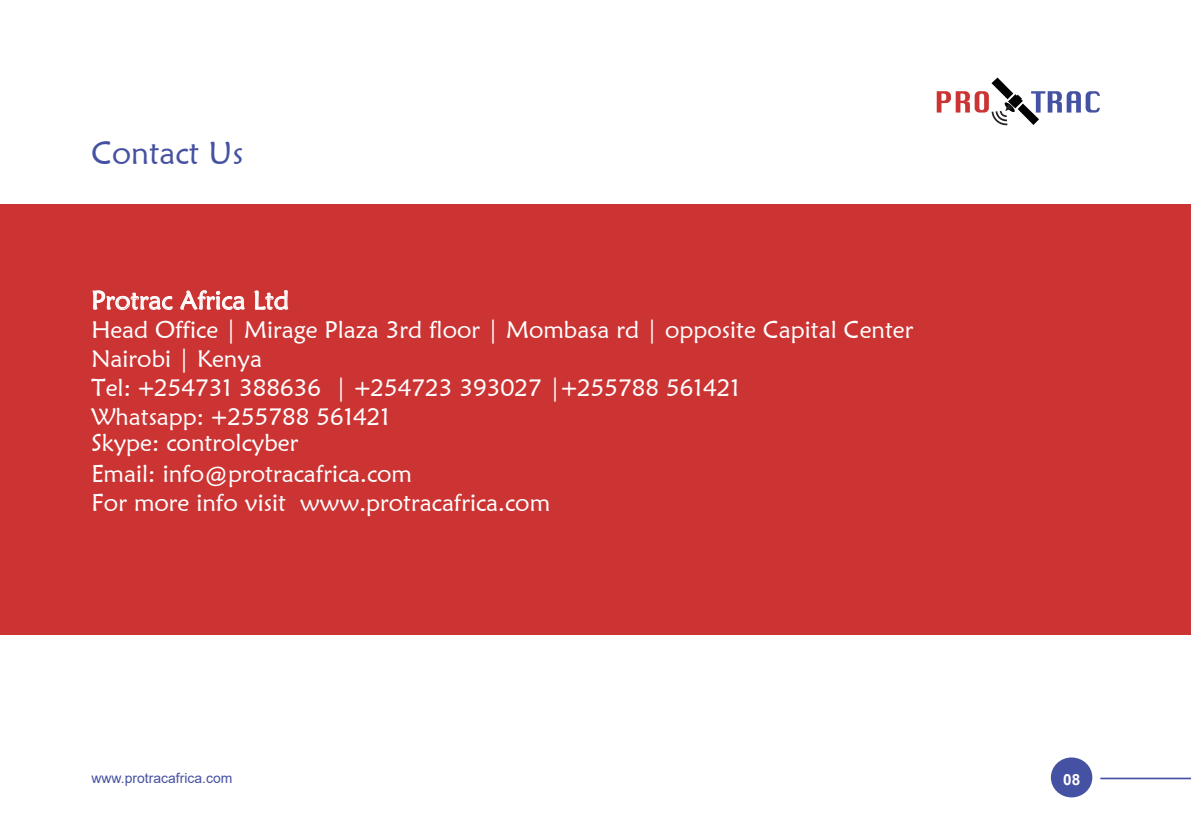
<style>
.page{position:relative;width:1191px;height:840px;background:#fff}
.page>*{position:absolute;margin:0;border:0;box-sizing:border-box;transform-origin:0 0}
.t1{font:31.8px "Maiandra GD";color:#4551a2}
.t2{font:26px "Maiandra GD";color:#fff}
.t3{font:24px/28.8px "Maiandra GD";color:#fff}
.t4{font:700 15.4px "Arial";color:#fff}
.t5{font:14px "Arial";color:#4551a2}
</style>
<div class="page">
<div style="left:0;top:204px;width:1191px;height:430px;background:#cb3433"></div>
<svg style="left:936px;top:77px;width:163px;height:48px"></svg>
<div style="left:1050px;top:757px;width:42px;height:40px;background:#4551a2;border-radius:50%"></div>
<svg style="left:1100px;top:777px;width:91px;height:1px"></svg>
<svg style="left:92px;top:290px;width:81px;height:20px"></svg>
<svg style="left:180px;top:290px;width:65px;height:20px"></svg>
<svg style="left:254px;top:290px;width:34px;height:20px"></svg>
<h1 class="t1" style="left:91px;top:133px;width:153px">Contact Us</h1>
<p class="t2" style="left:91px;top:284px;width:199px">Protrac Africa Ltd</p>
<p class="t3" style="left:91px;top:315px;width:823px">Head Office | Mirage Plaza 3rd floor | Mombasa rd | opposite Capital Center Nairobi | Kenya<br>Tel: +254731 388636 | +254723 393027 |+255788 561421<br>Whatsapp: +255788 561421</p>
<p class="t3" style="left:91px;top:459px;width:460px">Email: info@protracafrica.com<br>For more info visit www.protracafrica.com</p>
<p class="t3" style="left:91px;top:427px;width:208px">Skype: controlcyber</p>
<p class="t5" style="left:91px;top:767px;width:142px">www.protracafrica.com</p>
<p class="t4" style="left:1063px;top:767px;width:19px">08</p>
</div>
